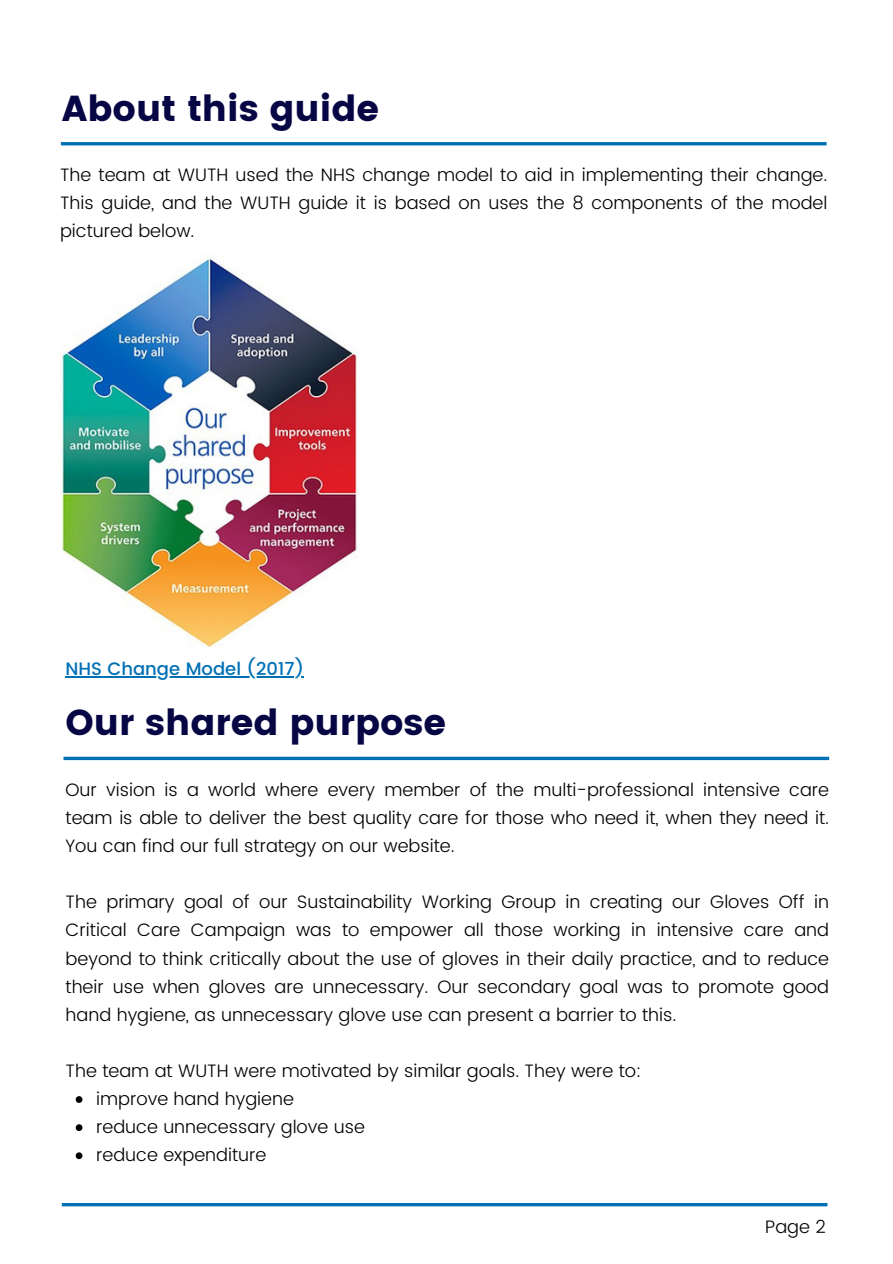
<style>
.page{position:relative;width:893px;height:1264px;background:#fff}
.page>*{position:absolute;margin:0;border:0;box-sizing:border-box;transform-origin:0 0}
.t1{font:36px "Poppins";color:#060644}
.t2{font:300 18px/28px "Poppins";color:#000;text-align:justify}
.t3{font:500 18px "Poppins";color:#0070b5}
</style>
<div class="page">
<hr style="left:61px;top:142px;width:765px;height:3px;background:#0070b5">
<img style="left:60px;top:255px;width:298px;height:393px">
<hr style="left:66px;top:676px;width:238px;height:1px;background:#0070b5">
<svg style="left:63px;top:756px;width:766px;height:4px;background:#308ac2"></svg>
<svg style="left:76px;top:1096px;width:6px;height:6px"></svg>
<svg style="left:76px;top:1124px;width:6px;height:6px"></svg>
<svg style="left:76px;top:1152px;width:6px;height:7px"></svg>
<hr style="left:62px;top:1203px;width:765px;height:3px;background:#0070b5">
<p class="t1" style="left:62px;top:87px;width:319px">About this guide</p>
<p class="t2" style="left:60px;top:161px;width:768px">The team at WUTH used the NHS change model to aid in implementing their change.<br>This guide, and the WUTH guide it is based on uses the 8 components of the model pictured below.</p>
<p class="t3" style="left:66px;top:658px;width:240px">NHS Change Model (2017)</p>
<p class="t1" style="left:66px;top:701px;width:382px">Our shared purpose</p>
<p class="t2" style="left:66px;top:775px;width:765px">Our vision is a world where every member of the multi-professional intensive care team is able to deliver the best quality care for those who need it, when they need it.<br>You can find our full strategy on our website.</p>
<p class="t2" style="left:66px;top:888px;width:765px">The primary goal of our Sustainability Working Group in creating our Gloves Off in Critical Care Campaign was to empower all those working in intensive care and beyond to think critically about the use of gloves in their daily practice, and to reduce their use when gloves are unnecessary. Our secondary goal was to promote good hand hygiene, as unnecessary glove use can present a barrier to this.</p>
<p class="t2" style="left:66px;top:1056px;width:577px">The team at WUTH were motivated by similar goals. They were to:</p>
<p class="t2" style="left:96px;top:1084px;width:199px">improve hand hygiene</p>
<p class="t2" style="left:96px;top:1112px;width:270px">reduce unnecessary glove use</p>
<p class="t2" style="left:96px;top:1141px;width:172px">reduce expenditure</p>
<p class="t2" style="left:765px;top:1212px;width:62px">Page 2</p>
</div>
